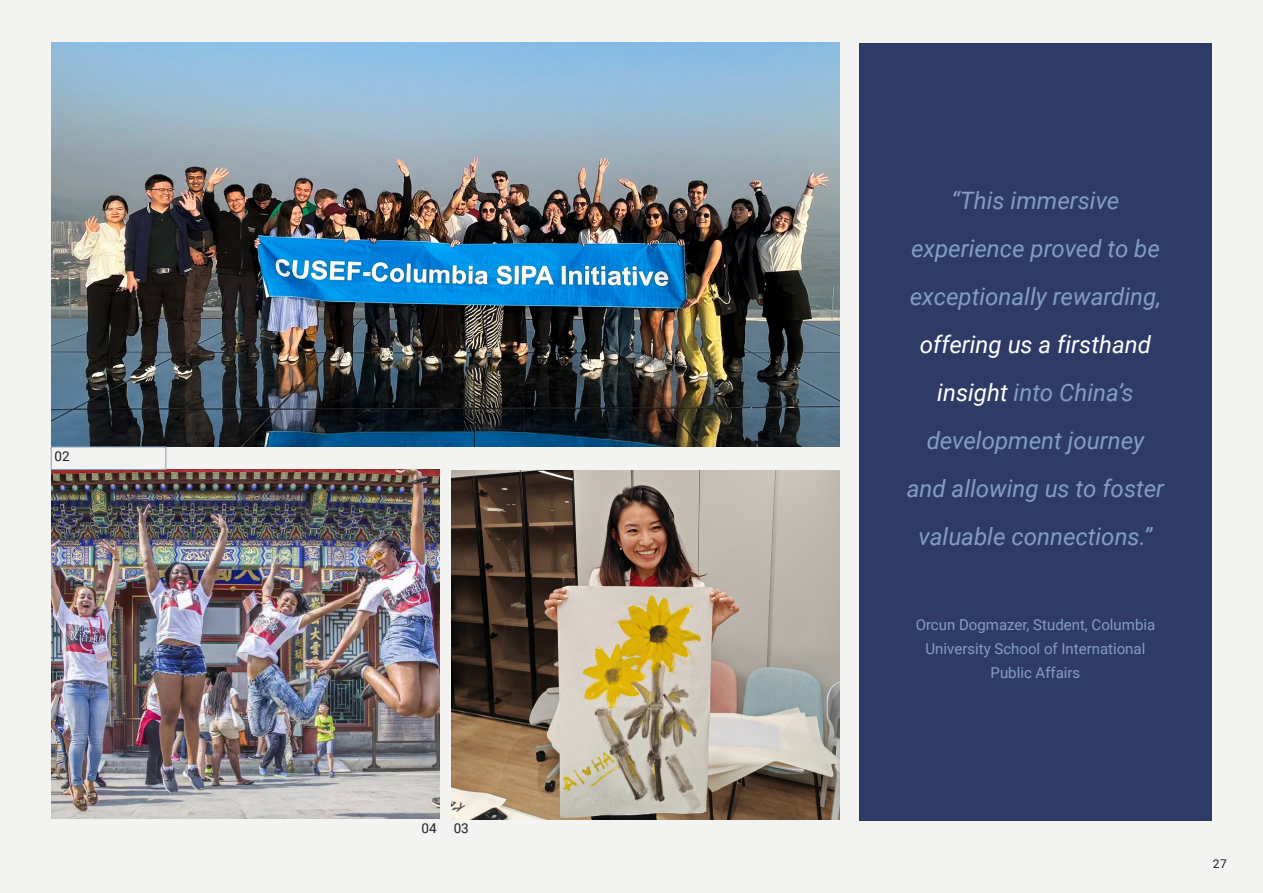
<style>
.page{position:relative;width:1263px;height:893px;background:#f3f3f1}
.page>*{position:absolute;margin:0;border:0;box-sizing:border-box;transform-origin:0 0}
.t1{font:italic 24px/48px "Roboto";color:#829ec2;text-align:center}
.t2{font:15px/24px "Roboto";color:#829ec2;text-align:center}
.t3{font:13.5px "Roboto";color:#231f20}
.t4{font:12px "Roboto";color:#231f20}
.s1{color:#fff}
</style>
<div class="page">
<img style="left:451px;top:470px;width:389px;height:349px">
<div style="left:859px;top:43px;width:353px;height:778px;background:#2f3b67"></div>
<img style="left:51px;top:43px;width:789px;height:404px">
<img style="left:51px;top:469px;width:389px;height:349px">
<div style="left:51px;top:447px;width:115px;height:23px;border:1px solid #829ec2"></div>
<p class="t3" style="left:54px;top:447px;width:17px">02</p>
<p class="t3" style="left:421px;top:818px;width:17px">04</p>
<p class="t3" style="left:454px;top:818px;width:17px">03</p>
<p class="t1" style="left:907px;top:175px;width:259px">“This immersive experience proved to be exceptionally rewarding, <span class="s1">offering us a firsthand insight</span> into China’s development journey and allowing us to foster valuable connections.”</p>
<p class="t2" style="left:916px;top:612px;width:241px">Orcun Dogmazer, Student, Columbia<br>University School of International<br>Public Affairs</p>
<p class="t4" style="left:1213px;top:855px;width:15px">27</p>
</div>
